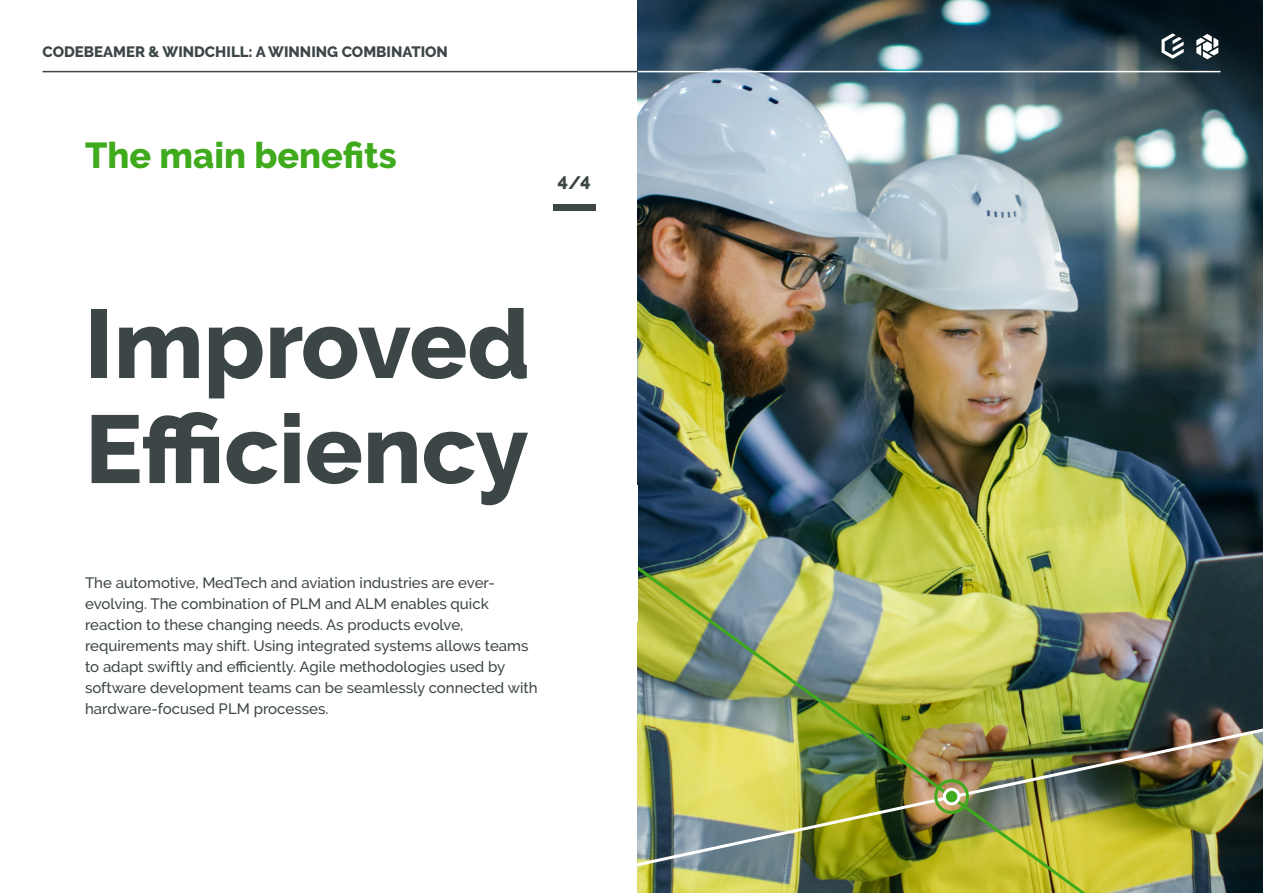
<style>
.page{position:relative;width:1263px;height:893px;background:#fff}
.page>*{position:absolute;margin:0;border:0;box-sizing:border-box;transform-origin:0 0}
.t1{font:800 96px/105px "PTC Raleway";color:#3d4647}
.t2{font:800 36px "PTC Raleway";color:#40aa1d}
.t3{font:800 18px "PTC Raleway";color:#3d4647}
.t4{font:500 15px/21px "PTC Raleway";color:#3d4647}
.t5{font:800 15px "PTC Raleway";color:#3d4647}
</style>
<div class="page">
<hr style="left:43px;top:71px;width:1177px;height:1px;background:#3d4647">
<img style="left:638px;top:0;width:625px;height:431px">
<hr style="left:638px;top:71px;width:582px;height:1px;background:#fff">
<svg style="left:1161px;top:33px;width:23px;height:26px"></svg>
<svg style="left:1196px;top:34px;width:22px;height:25px"></svg>
<div style="left:553px;top:204px;width:42px;height:6px;background:#3d4647"></div>
<img style="left:637px;top:431px;width:626px;height:462px">
<svg style="left:933px;top:777px;width:38px;height:39px"></svg>
<div style="left:539px;top:486px;width:99px;height:136px;background:#fff"></div>
<p class="t5" style="left:43px;top:43px;width:407px">CODEBEAMER &amp; WINDCHILL: A WINNING COMBINATION</p>
<h2 class="t2" style="left:85px;top:135px;width:313px">The main benefits</h2>
<p class="t3" style="left:557px;top:172px;width:35px">4/4</p>
<h1 class="t1" style="left:85px;top:292px;width:447px">Improved<br>Efficiency</h1>
<p class="t4" style="left:85px;top:572px;width:454px">The automotive, MedTech and aviation industries are ever&shy;evolving. The combination of PLM and ALM enables quick reaction to these changing needs. As products evolve, requirements may shift. Using integrated systems allows teams to adapt swiftly and efficiently. Agile methodologies used by software development teams can be seamlessly connected with hardware-focused PLM processes.</p>
</div>
